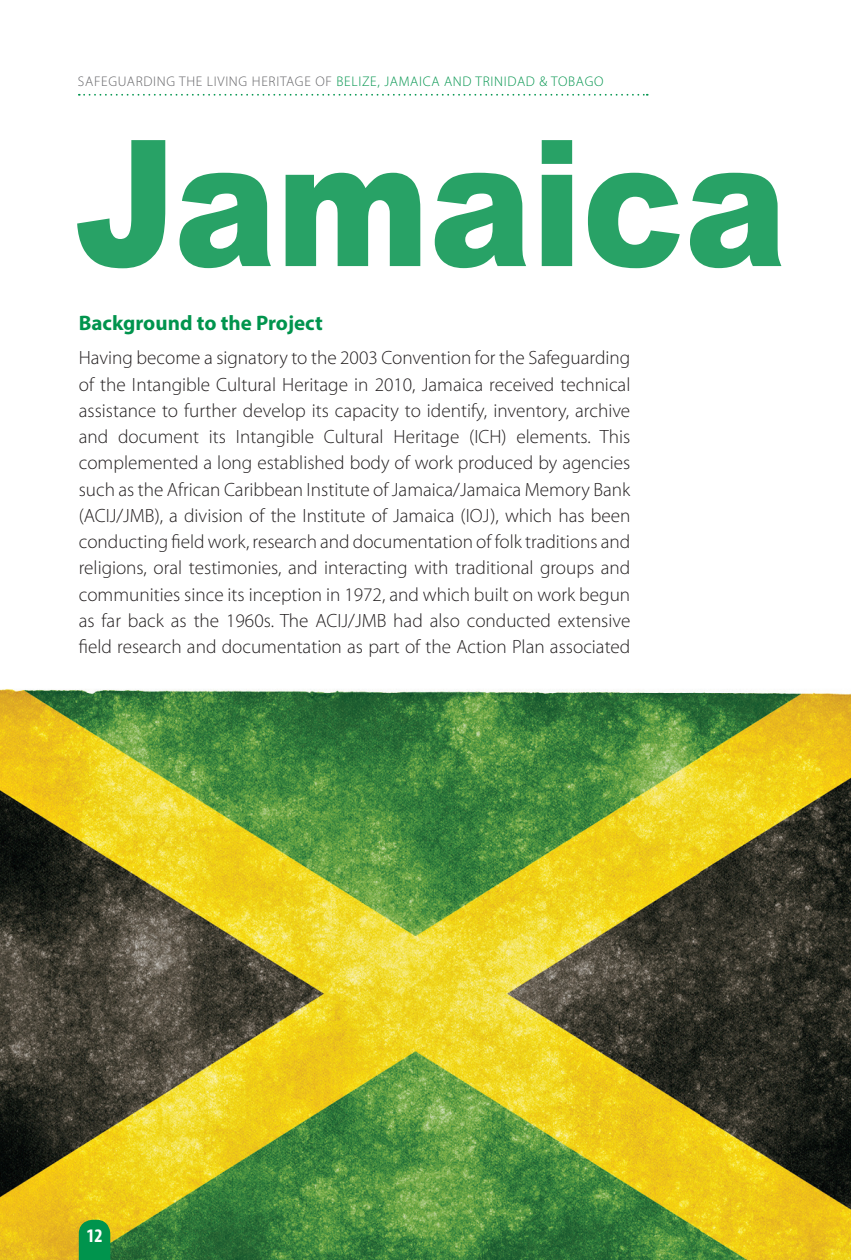
<style>
.page{position:relative;width:851px;height:1260px;background:#fff}
.page>*{position:absolute;margin:0;border:0;box-sizing:border-box;transform-origin:0 0}
.t1{font:900 176.05px "Arial";color:#28a266;scale:.87 1}
.t2{font:700 21px "Myriad Pro";color:#00944d}
.t3{font:300 19.25px/26.2px "Myriad Pro";color:#231f20;text-align:justify}
.t4{font:700 condensed 19.25px "Myriad Pro";color:#fff}
.t5{font:300 14px "Myriad Pro";letter-spacing:.05em;color:#00944d}
.s1{color:#636366}
</style>
<div class="page">
<img style="left:0;top:689px;width:850px;height:571px">
<svg style="left:79px;top:94px;width:568px;height:2px"></svg>
<svg style="left:79px;top:1220px;width:31px;height:40px"></svg>
<p class="t5" style="left:78px;top:73px;width:527px"><span class="s1">SAFEGUARDING THE LIVING HERITAGE OF</span> BELIZE, JAMAICA AND TRINIDAD &amp; TOBAGO</p>
<h1 class="t1" style="left:74px;top:75px;width:820px">Jamaica</h1>
<p class="t2" style="left:79px;top:309px;width:245px">Background to the Project</p>
<p class="t3" style="left:79px;top:345px;width:553px">Having become a signatory to the 2003 Convention for the Safeguarding of the Intangible Cultural Heritage in 2010, Jamaica received technical assistance to further develop its capacity to identify, inventory, archive and document its Intangible Cultural Heritage (ICH) elements. This complemented a long established body of work produced by agencies such as the African Caribbean Institute of Jamaica/Jamaica Memory Bank (ACIJ/JMB), a division of the Institute of Jamaica (IOJ), which has been conducting field work, research and documentation of folk traditions and religions, oral testimonies, and interacting with traditional groups and communities since its inception in 1972, and which built on work begun as far back as the 1960s. The ACIJ/JMB had also conducted extensive field research and documentation as part of the Action Plan associated</p>
<p class="t4" style="left:86px;top:1224px;width:18px">12</p>
</div>
